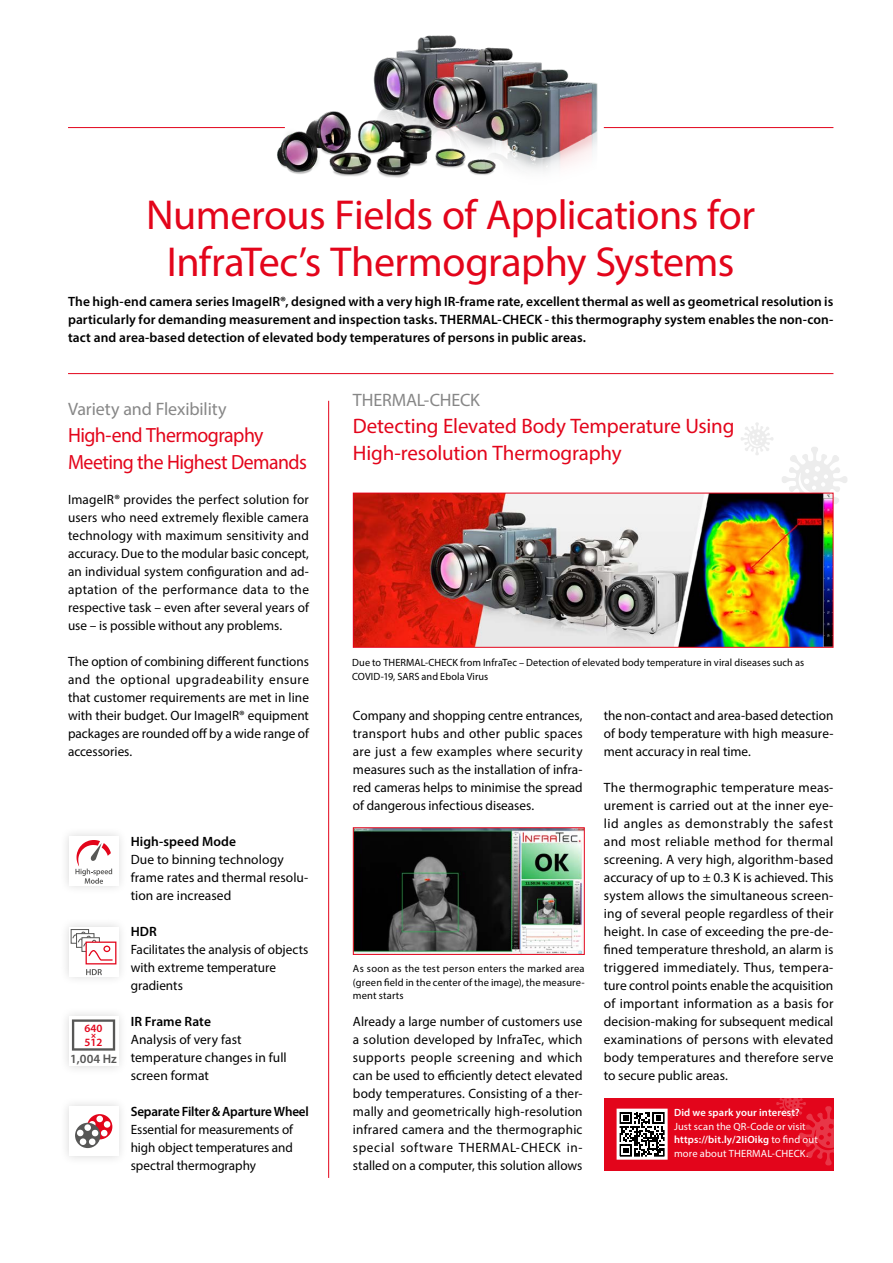
<style>
.page{position:relative;width:893px;height:1263px;background:#fff}
.page>*{position:absolute;margin:0;border:0;box-sizing:border-box;transform-origin:0 0}
.t1{font:42px/46.5px "Myriad Pro";letter-spacing:-.01em;color:#e3051b;text-align:center}
.t2{font:21px/27px "Myriad Pro";letter-spacing:-.01em;color:#e3051b}
.t3{font:20.7px/27px "Myriad Pro";letter-spacing:-.025em;color:#e3051b;scale:.96 1}
.t4{font:18px "Myriad Pro";letter-spacing:-.005em;color:#878787}
.t5{font:13.5px/18px "Myriad Pro";color:#000;text-align:justify}
.t6{font:600 13.5px/18px "Myriad Pro";letter-spacing:.005em;color:#000;text-align:justify}
.t7{font:600 13.5px "Myriad Pro";letter-spacing:-.015em;color:#000}
.t8{font:600 12.6px "Myriad Pro";color:#575756}
.t9{font:600 11.1px "Myriad Pro";color:#e3051b}
.t10{font:10.5px/13.5px "Myriad Pro";letter-spacing:.01em;color:#000}
.t11{font:10.5px/13.5px "Myriad Pro";letter-spacing:.015em;color:#fff}
.t12{font:600 10.5px "Myriad Pro";letter-spacing:.015em;color:#fff}
.t13{font:900 8.25px "Myriad Pro";color:#e3051b}
.s1{font-weight:600}
</style>
<div class="page">
<div style="left:604px;top:1098px;width:229px;height:72px;background:#e3051b"></div>
<svg style="left:776px;top:1098px;width:58px;height:67px"></svg>
<svg style="left:782px;top:447px;width:65px;height:57px"></svg>
<svg style="left:741px;top:422px;width:32px;height:33px"></svg>
<img style="left:353px;top:492px;width:481px;height:156px">
<img style="left:274px;top:35px;width:324px;height:143px">
<hr style="left:68px;top:127px;width:217px;height:1px;background:#e3051b">
<hr style="left:604px;top:127px;width:229px;height:1px;background:#e3051b">
<hr style="left:328px;top:401px;width:1px;height:777px;background:#e3051b">
<div style="left:59px;top:917px;width:69px;height:69px;background:#fafafa"></div>
<div style="left:69px;top:927px;width:50px;height:50px;background:#fff"></div>
<svg style="left:71px;top:929px;width:18px;height:15px"></svg>
<svg style="left:72px;top:931px;width:45px;height:44px"></svg>
<div style="left:59px;top:1006px;width:69px;height:69px;background:#fafafa"></div>
<div style="left:69px;top:1016px;width:49px;height:50px;background:#fff"></div>
<svg style="left:72px;top:1019px;width:43px;height:31px"></svg>
<div style="left:59px;top:1096px;width:69px;height:69px;background:#fafafa"></div>
<div style="left:69px;top:1106px;width:50px;height:50px;background:#fff"></div>
<svg style="left:87px;top:1114px;width:25px;height:25px"></svg>
<div style="left:96px;top:1116px;width:7px;height:6px;background:#fff;border-radius:50%"></div>
<div style="left:75px;top:1123px;width:25px;height:25px;background:#575756;border-radius:50%"></div>
<div style="left:80px;top:1138px;width:6px;height:7px;background:#fff;border-radius:50%"></div>
<div style="left:89px;top:1138px;width:7px;height:7px;background:#fff;border-radius:3px"></div>
<svg style="left:77px;top:1120px;width:34px;height:17px"></svg>
<div style="left:59px;top:826px;width:69px;height:69px;background:#fafafa"></div>
<div style="left:69px;top:836px;width:50px;height:50px;background:#fff"></div>
<svg style="left:75px;top:840px;width:37px;height:44px"></svg>
<hr style="left:68px;top:373px;width:765px;height:1px;background:#e3051b">
<svg style="left:616px;top:1108px;width:52px;height:52px;background:#928a8b"></svg>
<img style="left:353px;top:827px;width:232px;height:128px">
<h1 class="t1" style="left:146px;top:191px;width:611px">Numerous Fields of Applications for<br>InfraTec’s Thermography Systems</h1>
<p class="t6" style="left:68px;top:292px;width:767px">The high-end camera series ImageIR®, designed with a very high IR-frame rate, excellent thermal as well as geometrical resolution is particularly for demanding measurement and inspection tasks. THERMAL-CHECK - this thermography system enables the non-con&shy;tact and area-based detection of elevated body temperatures of persons in public areas.</p>
<h3 class="t4" style="left:68px;top:398px;width:160px">Variety and Flexibility</h3>
<h3 class="t3" style="left:68px;top:422px;width:250px">High-end Thermography<br>Meeting the Highest Demands</h3>
<p class="t5" style="left:68px;top:490px;width:242px">ImageIR® provides the perfect solution for users who need extremely flexible camera technology with maximum sensitivity and accuracy. Due to the modular basic concept, an individual system configuration and ad&shy;aptation of the performance data to the respective task – even after several years of use – is possible without any problems.</p>
<p class="t5" style="left:68px;top:652px;width:242px">The option of combining different functions and the optional upgradeability ensure that customer requirements are met in line with their budget. Our ImageIR® equipment packages are rounded off by a wide range of accessories.</p>
<p class="t9" style="left:85px;top:1021px;width:19px">640</p>
<p class="t13" style="left:91px;top:1029px;width:6px">×</p>
<p class="t9" style="left:85px;top:1035px;width:19px">512</p>
<p class="t8" style="left:70px;top:1050px;width:48px">1,004 Hz</p>
<p class="t6" style="left:131px;top:832px;width:107px">High-speed Mode</p>
<p class="t5" style="left:131px;top:850px;width:179px;text-align:left">Due to binning technology frame rates and thermal resolu&shy;tion are increased</p>
<p class="t6" style="left:131px;top:922px;width:28px">HDR</p>
<p class="t5" style="left:131px;top:940px;width:179px;text-align:left">Facilitates the analysis of objects with extreme temperature gradients</p>
<p class="t6" style="left:131px;top:1012px;width:82px">IR Frame Rate</p>
<p class="t5" style="left:131px;top:1030px;width:158px;text-align:left">Analysis of very fast temperature changes in full screen format</p>
<p class="t7" style="left:131px;top:1103px;width:180px">Separate Filter &amp; Aparture Wheel</p>
<p class="t5" style="left:131px;top:1120px;width:164px">Essential for measurements of high object temperatures and spectral thermography</p>
<h3 class="t4" style="left:353px;top:389px;width:129px">THERMAL-CHECK</h3>
<h2 class="t2" style="left:353px;top:412px;width:383px">Detecting Elevated Body Temperature Using<br>High-resolution Thermography</h2>
<p class="t10" style="left:352px;top:656px;width:453px">Due to THERMAL-CHECK from InfraTec – Detection of elevated body temperature in viral diseases such as<br>COVID-19, SARS and Ebola Virus</p>
<p class="t5" style="left:353px;top:706px;width:231px">Company and shopping centre entrances, transport hubs and other public spaces are just a few examples where security measures such as the installation of infra&shy;red cameras helps to minimise the spread of dangerous infectious diseases.</p>
<p class="t10" style="left:353px;top:962px;width:233px;text-align:justify">As soon as the test person enters the marked area (green field in the center of the image), the measure&shy;ment starts</p>
<p class="t5" style="left:353px;top:1012px;width:231px">Already a large number of customers use a solution developed by InfraTec, which supports people screening and which can be used to efficiently detect elevated body temperatures. Consisting of a ther&shy;mally and geometrically high-resolution infrared camera and the thermographic special software THERMAL-CHECK in&shy;stalled on a computer, this solution allows</p>
<p class="t5" style="left:604px;top:706px;width:231px">the non-contact and area-based detection of body temperature with high measure&shy;ment accuracy in real time.</p>
<p class="t5" style="left:604px;top:778px;width:231px">The thermographic temperature meas&shy;urement is carried out at the inner eye&shy;lid angles as demonstrably the safest and most reliable method for thermal screening. A very high, algorithm-based accuracy of up to ± 0.3 K is achieved. This system allows the simultaneous screen&shy;ing of several people regardless of their height. In case of exceeding the pre-de&shy;fined temperature threshold, an alarm is triggered immediately. Thus, tempera&shy;ture control points enable the acquisition of important information as a basis for decision-making for subsequent medical examinations of persons with elevated body temperatures and therefore serve to secure public areas.</p>
<p class="t12" style="left:674px;top:1106px;width:127px">Did we spark your interest?</p>
<p class="t11" style="left:674px;top:1119px;width:145px">Just scan the QR-Code or visit <span class="s1">https://bit.ly/2IiOikg</span> to find out more about THERMAL-CHECK.</p>
</div>
